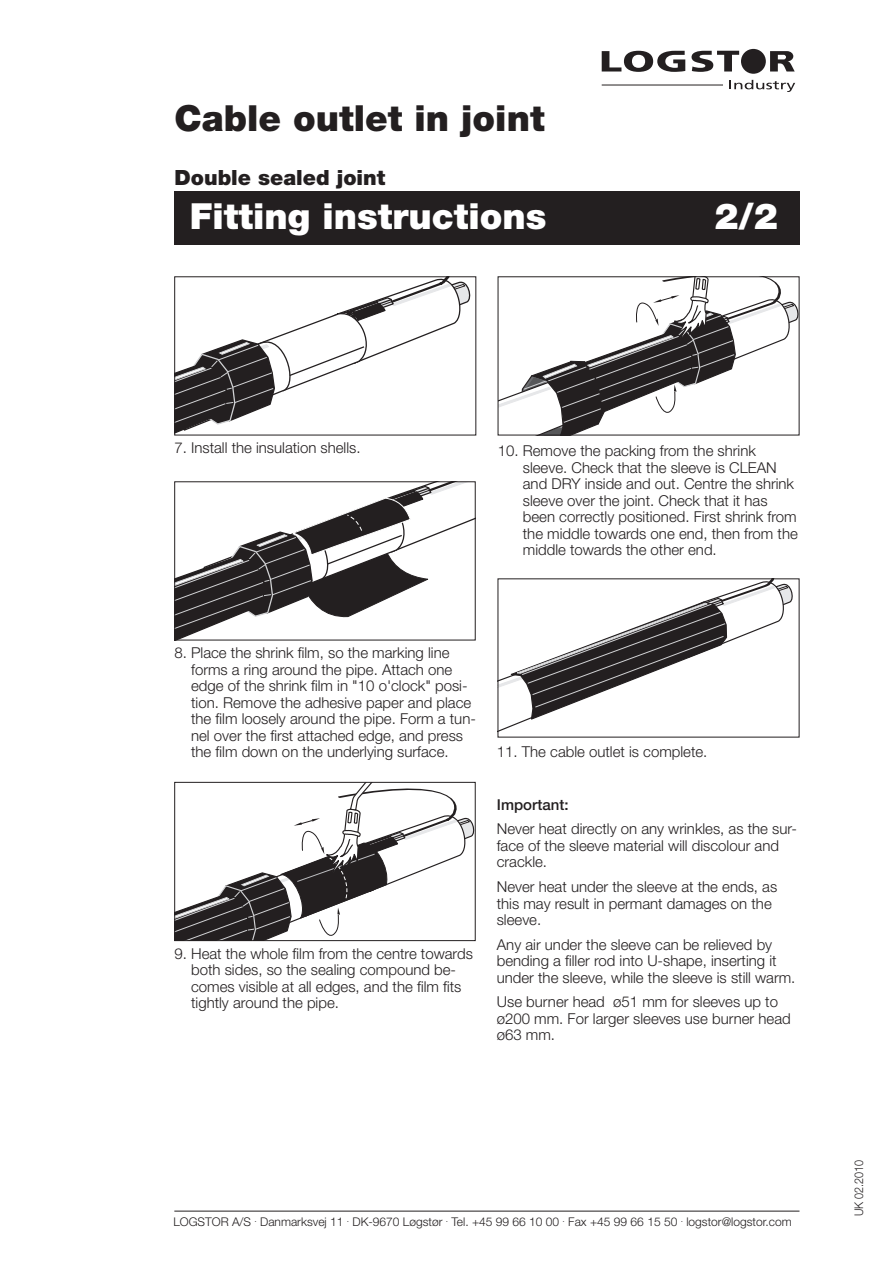
<style>
.page{position:relative;width:893px;height:1263px;background:#fff}
.page>*{position:absolute;margin:0;border:0;box-sizing:border-box;transform-origin:0 0}
.bjælke{font:900 36px "Helvetica Neue";color:#fff}
.Overskrift{font:900 36px "Helvetica Neue";color:#231f20}
.Overskrift2{font:900 21px "Helvetica Neue";color:#231f20}
.Brødtekst2{font:300 15px/16.5px "Helvetica Neue";color:#231f20}
.Brødtekst{font:300 15px/16.5px "Helvetica Neue";color:#231f20}
.Mellemrubrik{font:500 15px "Helvetica Neue";color:#231f20}
.Brødtekst-2{font:300 12px "Helvetica Neue";color:#231f20}
.Brødtekst-3{font:300 12px "Helvetica Neue";color:#231f20;scale:.9 1}
</style>
<div class="page">
<div style="left:174px;top:191px;width:626px;height:53px;background:#231f20"></div>
<hr style="left:602px;top:85px;width:121px;height:1px;background:#231f20">
<svg style="left:602px;top:51px;width:83px;height:21px"></svg>
<svg style="left:691px;top:51px;width:48px;height:21px"></svg>
<svg style="left:770px;top:51px;width:25px;height:21px"></svg>
<div style="left:741px;top:49px;width:25px;height:25px;background:#231f20;border-radius:50%"></div>
<svg style="left:729px;top:80px;width:66px;height:12px"></svg>
<hr style="left:174px;top:1211px;width:625px;height:1px;background:#231f20">
<svg style="left:176px;top:278px;width:295px;height:155px"></svg>
<svg style="left:176px;top:483px;width:298px;height:155px"></svg>
<div style="left:174px;top:481px;width:302px;height:159px;border:1px solid #231f20"></div>
<svg style="left:176px;top:784px;width:298px;height:155px"></svg>
<div style="left:174px;top:782px;width:302px;height:159px;border:1px solid #231f20"></div>
<svg style="left:500px;top:278px;width:297px;height:155px"></svg>
<svg style="left:500px;top:580px;width:293px;height:151px"></svg>
<p class="Overskrift" style="left:175px;top:97px;width:372px">Cable outlet in joint</p>
<p class="Overskrift2" style="left:175px;top:165px;width:212px">Double sealed joint</p>
<p class="bjælke" style="left:190px;top:195px;width:358px">Fitting instructions</p>
<p class="bjælke" style="left:714px;top:195px;width:65px">2/2</p>
<p class="Brødtekst2" style="left:174px;top:439px;width:188px">7. Install the insulation shells.</p>
<p class="Brødtekst2" style="left:523px;top:442px;width:277px;text-indent:-25px">10. Remove the packing from the shrink sleeve. Check that the sleeve is CLEAN and DRY inside and out. Centre the shrink sleeve over the joint. Check that it has been correctly positioned. First shrink from the middle towards one end, then from the middle towards the other end.</p>
<p class="Brødtekst2" style="left:191px;top:644px;width:286px;text-indent:-17px">8. Place the shrink film, so the marking line forms a ring around the pipe. Attach one edge of the shrink film in "10 o'clock" posi&shy;tion. Remove the adhesive paper and place the film loosely around the pipe. Form a tun&shy;nel over the first attached edge, and press the film down on the underlying surface.</p>
<p class="Brødtekst2" style="left:191px;top:945px;width:283px;text-indent:-17px">9. Heat the whole film from the centre towards both sides, so the sealing compound be&shy;comes visible at all edges, and the film fits tightly around the pipe.</p>
<p class="Brødtekst2" style="left:497px;top:743px;width:212px">11. The cable outlet is complete.</p>
<p class="Mellemrubrik" style="left:497px;top:795px;width:73px">Important:</p>
<p class="Brødtekst" style="left:497px;top:820px;width:302px">Never heat directly on any wrinkles, as the sur&shy;face of the sleeve material will discolour and crackle.</p>
<p class="Brødtekst" style="left:497px;top:878px;width:282px">Never heat under the sleeve at the ends, as this may result in permant damages on the sleeve.</p>
<p class="Brødtekst" style="left:497px;top:936px;width:300px">Any air under the sleeve can be relieved by bending a filler rod into U-shape, inserting it under the sleeve, while the sleeve is still warm.</p>
<p class="Brødtekst" style="left:497px;top:993px;width:295px">Use burner head ø51 mm for sleeves up to ø200 mm. For larger sleeves use burner head ø63 mm.</p>
<p class="Brødtekst-2" style="left:173px;top:1215px;width:620px">LOGSTOR A/S <sup>.</sup> Danmarksvej 11 <sup>.</sup> DK-9670 Løgstør <sup>.</sup> Tel. +45 99 66 10 00 <sup>.</sup> Fax +45 99 66 15 50 <sup>.</sup> logstor@logstor.com</p>
<p class="Brødtekst-3" style="left:851px;top:1216px;width:64px;rotate:-90deg">UK 02.2010</p>
</div>
